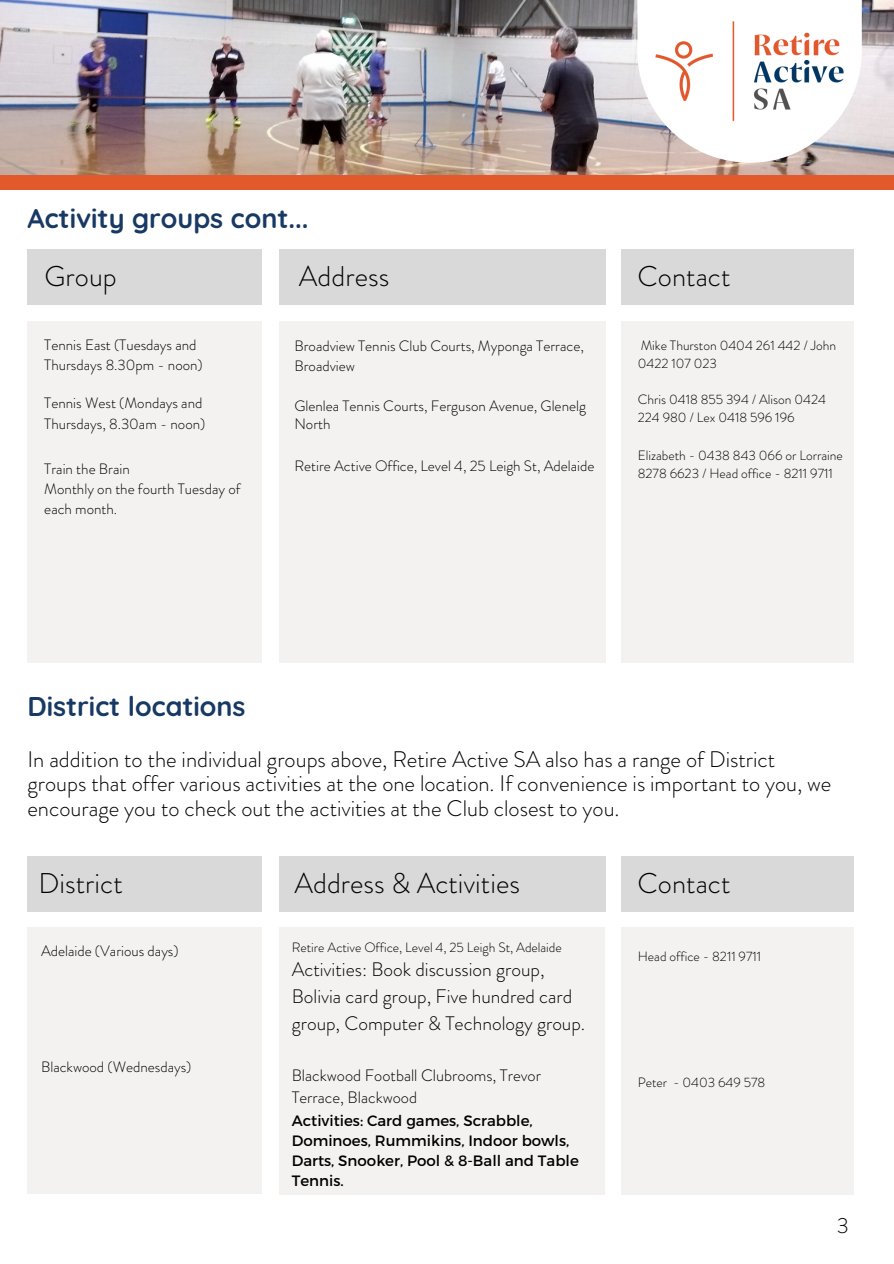
<style>
.page{position:relative;width:894px;height:1264px;background:#fff}
.page>*{position:absolute;margin:0;border:0;box-sizing:border-box;transform-origin:0 0}
.t1{font:300 28.5px "Brandon Grotesque";color:#000}
.t2{font:700 27px "Quicksand";color:#173963}
.t3{font:300 22.5px/24.8px "Brandon Grotesque";color:#000}
.t4{font:300 21.75px "Brandon Grotesque";color:#000}
.t5{font:300 19.5px/27px "Brandon Grotesque";color:#000}
.t6{font:300 16.5px/22.5px "Brandon Grotesque";color:#000}
.t7{font:300 15px/20.2px "Brandon Grotesque";color:#000}
.t8{font:15px/20.2px "Montserrat";color:#000}
.t9{font:300 13.5px/18px "Brandon Grotesque";color:#000}
</style>
<div class="page">
<img style="left:0;top:0;width:893px;height:175px">
<div style="left:0;top:175px;width:893px;height:14px;background:#e2592c"></div>
<svg style="left:637px;top:0;width:224px;height:163px"></svg>
<img style="left:654px;top:20px;width:190px;height:103px">
<div style="left:27px;top:249px;width:235px;height:56px;background:#d9d9d9"></div>
<div style="left:279px;top:249px;width:326px;height:56px;background:#d9d9d9"></div>
<div style="left:620px;top:249px;width:233px;height:56px;background:#d9d9d9"></div>
<div style="left:27px;top:321px;width:235px;height:341px;background:#f4f1f1"></div>
<div style="left:279px;top:321px;width:326px;height:341px;background:#f4f1f1"></div>
<div style="left:620px;top:321px;width:233px;height:341px;background:#f4f1f1"></div>
<div style="left:27px;top:855px;width:235px;height:56px;background:#d9d9d9"></div>
<div style="left:279px;top:855px;width:326px;height:56px;background:#d9d9d9"></div>
<div style="left:620px;top:855px;width:233px;height:56px;background:#d9d9d9"></div>
<div style="left:27px;top:926px;width:235px;height:267px;background:#f4f1f1"></div>
<div style="left:279px;top:926px;width:326px;height:268px;background:#f4f1f1"></div>
<div style="left:620px;top:926px;width:233px;height:268px;background:#f4f1f1"></div>
<h2 class="t2" style="left:27px;top:201px;width:282px">Activity groups cont...</h2>
<h1 class="t1" style="left:44px;top:256px;width:74px">Group</h1>
<h1 class="t1" style="left:299px;top:256px;width:92px">Address</h1>
<h1 class="t1" style="left:637px;top:256px;width:94px">Contact</h1>
<p class="t7" style="left:44px;top:335px;width:160px">Tennis East (Tuesdays and<br>Thursdays 8.30pm - noon)</p>
<p class="t7" style="left:44px;top:393px;width:162px">Tennis West (Mondays and<br>Thursdays, 8.30am - noon)</p>
<p class="t7" style="left:44px;top:458px;width:198px">Train the Brain<br>Monthly on the fourth Tuesday of each month.</p>
<p class="t7" style="left:294px;top:335px;width:291px">Broadview Tennis Club Courts, Myponga Terrace,<br>Broadview</p>
<p class="t7" style="left:294px;top:397px;width:293px;line-height:17.5px">Glenlea Tennis Courts, Ferguson Avenue, Glenelg<br>North</p>
<p class="t7" style="left:294px;top:455px;width:301px">Retire Active Office, Level 4, 25 Leigh St, Adelaide</p>
<p class="t9" style="left:637px;top:336px;width:200px">Mike Thurston 0404 261 442 / John<br>0422 107 023</p>
<p class="t9" style="left:637px;top:390px;width:190px">Chris 0418 855 394 / Alison 0424<br>224 980 / Lex 0418 596 196</p>
<p class="t9" style="left:637px;top:447px;width:206px">Elizabeth - 0438 843 066 or Lorraine<br>8278 6623 / Head office - 8211 9711</p>
<h2 class="t2" style="left:27px;top:689px;width:220px">District locations</h2>
<p class="t3" style="left:27px;top:746px;width:805px">In addition to the individual groups above, Retire Active SA also has a range of District groups that offer various activities at the one location. If convenience is important to you, we encourage you to check out the activities at the Club closest to you.</p>
<h1 class="t1" style="left:38px;top:863px;width:86px">District</h1>
<h1 class="t1" style="left:294px;top:863px;width:227px">Address &amp; Activities</h1>
<h1 class="t1" style="left:637px;top:863px;width:94px">Contact</h1>
<p class="t7" style="left:41px;top:940px;width:139px">Adelaide (Various days)</p>
<p class="t7" style="left:41px;top:1056px;width:152px">Blackwood (Wednesdays)</p>
<p class="t9" style="left:291px;top:938px;width:271px">Retire Active Office, Level 4, 25 Leigh St, Adelaide</p>
<h3 class="t5" style="left:291px;top:955px;width:295px">Activities: Book discussion group,<br>Bolivia card group, Five hundred card group, Computer &amp; Technology group.</h3>
<p class="t6" style="left:291px;top:1063px;width:251px">Blackwood Football Clubrooms, Trevor<br>Terrace, Blackwood</p>
<p class="t8" style="left:291px;top:1109px;width:288px">Activities: Card games, Scrabble,<br>Dominoes, Rummikins, Indoor bowls,<br>Darts, Snooker, Pool &amp; 8-Ball and Table<br>Tennis.</p>
<p class="t9" style="left:637px;top:947px;width:125px">Head office - 8211 9711</p>
<p class="t9" style="left:637px;top:1073px;width:129px">Peter - 0403 649 578</p>
<h3 class="t4" style="left:836px;top:1210px;width:13px">3</h3>
</div>
